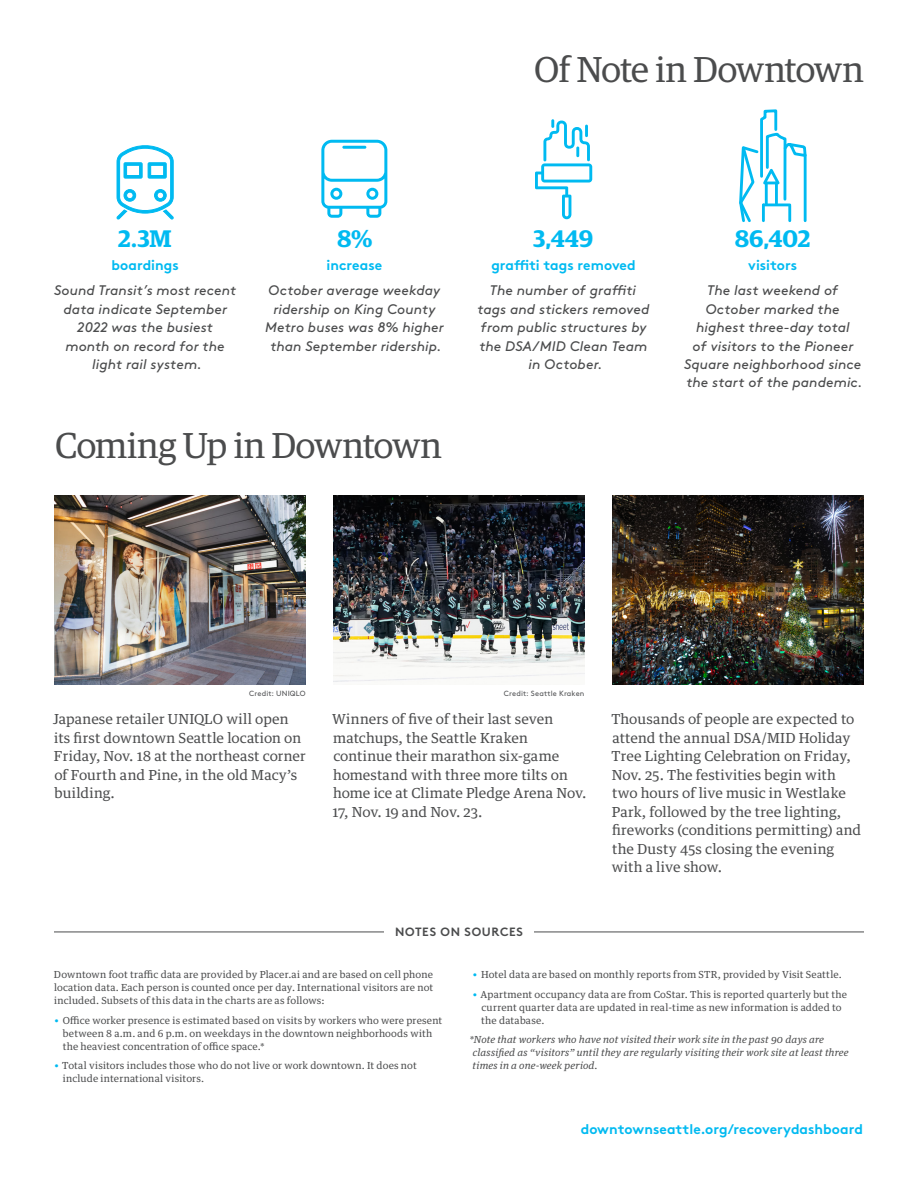
<style>
.page{position:relative;width:918px;height:1188px;background:#fff}
.page>*{position:absolute;margin:0;border:0;box-sizing:border-box;transform-origin:0 0}
.body{font:36px "Guardian Egyp";letter-spacing:-.015em;color:#4b4c4d}
.icon_numbers{font:600 24px "Guardian Egyp";letter-spacing:-.01em;color:#00baf1}
.body-2{font:13.8px/18.5px "Guardian Text Egyp";letter-spacing:.005em;color:#4b4c4d}
.body-3{font:italic 13.8px/18.5px "Brown Std";letter-spacing:.01em;color:#4b4c4d;text-align:center}
.body-4{font:700 13.8px "Brown Std";color:#00baf1}
.t1{font:700 12px "Brown Std";letter-spacing:.06em;color:#4b4c4d}
.bullets_pink{font:9.75px/12.9px "Guardian Text Egyp";letter-spacing:.015em;color:#4b4c4d}
.body-5{font:italic 9.75px/12.9px "Guardian Text Egyp";letter-spacing:.015em;color:#4b4c4d}
.body-6{font:7.5px "Brown Std";letter-spacing:.015em;color:#57585a}
.s1{font-weight:900;color:#00baf1}
</style>
<div class="page">
<img style="left:54px;top:495px;width:252px;height:189px">
<img style="left:612px;top:495px;width:252px;height:189px">
<img style="left:333px;top:495px;width:252px;height:187px">
<hr style="left:54px;top:932px;width:810px;height:1px;background:#4b4c4d">
<div style="left:384px;top:923px;width:150px;height:18px;background:#fff"></div>
<svg style="left:321px;top:140px;width:66px;height:78px"></svg>
<svg style="left:116px;top:145px;width:58px;height:75px"></svg>
<svg style="left:535px;top:119px;width:57px;height:100px"></svg>
<svg style="left:739px;top:109px;width:68px;height:113px"></svg>
<hr style="left:804px;top:155px;width:3px;height:66px;background:#00baf1">
<p class="body" style="left:534px;top:45px;width:331px">Of Note in Downtown</p>
<p class="icon_numbers" style="left:118px;top:221px;width:55px">2.3M</p>
<p class="body-4" style="left:112px;top:257px;width:69px">boardings</p>
<p class="body-3" style="left:54px;top:281px;width:184px">Sound Transit’s most recent data indicate September<br>2022 was the busiest month on record for the light rail system.</p>
<p class="icon_numbers" style="left:337px;top:221px;width:37px">8%</p>
<p class="body-4" style="left:327px;top:257px;width:57px">increase</p>
<p class="body-3" style="left:265px;top:281px;width:180px">October average weekday ridership on King County<br>Metro buses was 8% higher than September ridership.</p>
<p class="body" style="left:55px;top:421px;width:388px">Coming Up in Downtown</p>
<p class="icon_numbers" style="left:533px;top:221px;width:61px">3,449</p>
<p class="body-4" style="left:491px;top:257px;width:146px">graffiti tags removed</p>
<p class="body-3" style="left:477px;top:281px;width:173px">The number of graffiti tags and stickers removed from public structures by the DSA/MID Clean Team in October.</p>
<p class="icon_numbers" style="left:735px;top:221px;width:77px">86,402</p>
<p class="body-4" style="left:748px;top:257px;width:50px">visitors</p>
<p class="body-3" style="left:684px;top:281px;width:180px">The last weekend of<br>October marked the highest three-day total<br>of visitors to the Pioneer<br>Square neighborhood since the start of the pandemic.</p>
<p class="body-6" style="left:249px;top:689px;width:58px">Credit: UNIQLO</p>
<p class="body-6" style="left:504px;top:689px;width:82px">Credit: Seattle Kraken</p>
<p class="body-2" style="left:53px;top:709px;width:255px">Japanese retailer UNIQLO will open its first downtown Seattle location on<br>Friday, Nov. 18 at the northeast corner of Fourth and Pine, in the old Macy’s building.</p>
<p class="body-2" style="left:332px;top:709px;width:256px">Winners of five of their last seven matchups, the Seattle Kraken continue their marathon six-game homestand with three more tilts on home ice at Climate Pledge Arena Nov.<br>17, Nov. 19 and Nov. 23.</p>
<p class="body-2" style="left:611px;top:709px;width:251px">Thousands of people are expected to attend the annual DSA/MID Holiday Tree Lighting Celebration on Friday, Nov. 25. The festivities begin with two hours of live music in Westlake Park, followed by the tree lighting, fireworks (conditions permitting) and the Dusty 45s closing the evening with a live show.</p>
<p class="t1" style="left:395px;top:925px;width:129px">NOTES ON SOURCES</p>
<p class="bullets_pink" style="left:54px;top:967px;width:381px;text-align:justify">Downtown foot traffic data are provided by Placer.ai and are based on cell phone location data. Each person is counted once per day. International visitors are not included. Subsets of this data in the charts are as follows:</p>
<p class="bullets_pink" style="left:63px;top:1013px;width:381px;text-indent:-8px"><span class="s1">•</span> Office worker presence is estimated based on visits by workers who were present between 8 a.m. and 6 p.m. on weekdays in the downtown neighborhoods with the heaviest concentration of office space.*</p>
<p class="bullets_pink" style="left:63px;top:1058px;width:355px;text-indent:-8px"><span class="s1">•</span> Total visitors includes those who do not live or work downtown. It does not include international visitors.</p>
<p class="bullets_pink" style="left:473px;top:967px;width:370px"><span class="s1">•</span> Hotel data are based on monthly reports from STR, provided by Visit Seattle.</p>
<p class="bullets_pink" style="left:481px;top:987px;width:367px;text-indent:-8px"><span class="s1">•</span> Apartment occupancy data are from CoStar. This is reported quarterly but the current quarter data are updated in real-time as new information is added to the database.</p>
<p class="body-5" style="left:473px;top:1033px;width:377px;text-indent:-3px">*Note that workers who have not visited their work site in the past 90 days are classified as “visitors” until they are regularly visiting their work site at least three times in a one-week period.</p>
<p class="body-4" style="left:581px;top:1120px;width:284px">downtownseattle.org/recoverydashboard</p>
</div>
